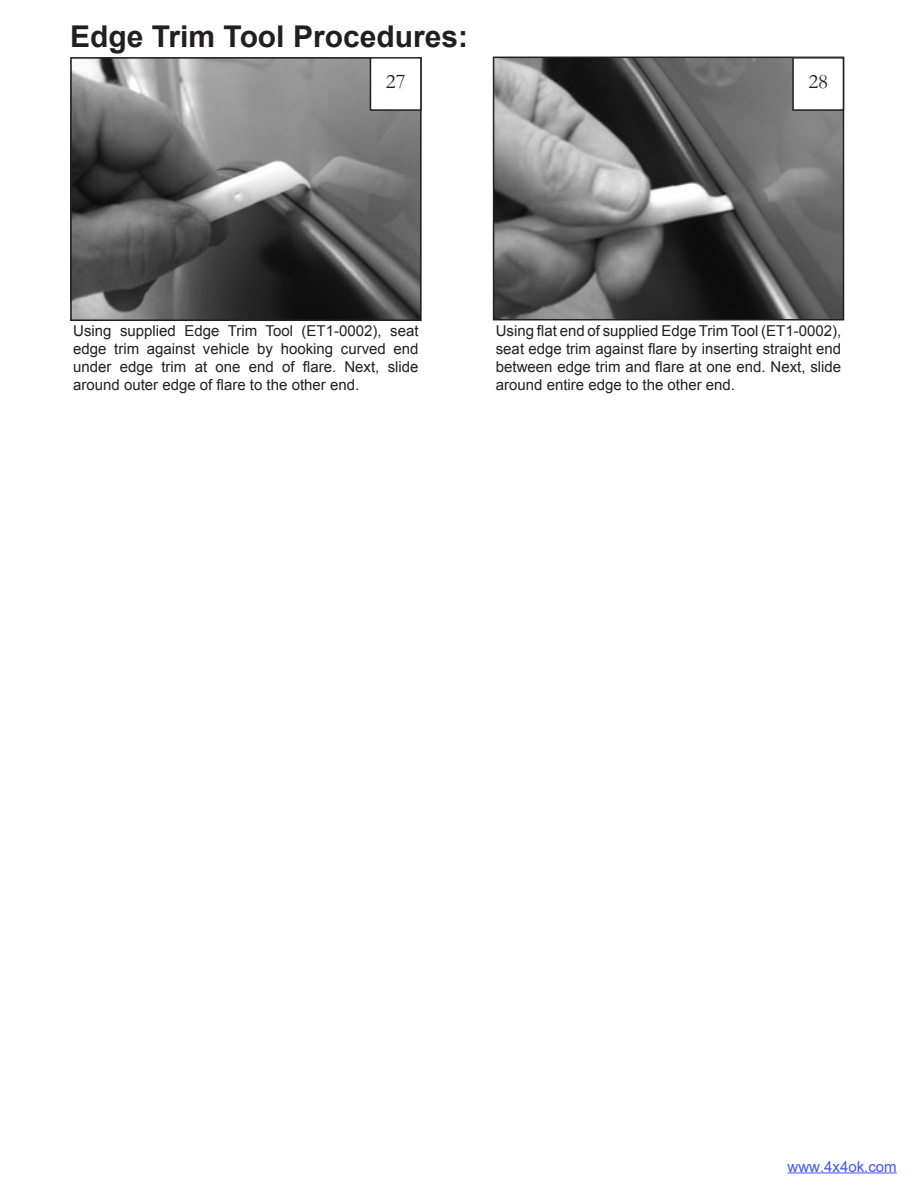
<style>
.page{position:relative;width:918px;height:1188px;background:#fff}
.page>*{position:absolute;margin:0;border:0;box-sizing:border-box;transform-origin:0 0}
.t1{font:700 30px "Arial";color:#231f20}
.t2{font:21px "Garamond";color:#231f20}
.t3{font:15px/18px "Arial";color:#231f20;text-align:justify}
.t4{font:15px "Arial";color:#4054ff}
</style>
<div class="page">
<img style="left:496px;top:60px;width:345px;height:257px">
<div style="left:493px;top:57px;width:351px;height:263px;border:2px solid #231f20"></div>
<img style="left:73px;top:60px;width:346px;height:258px">
<div style="left:70px;top:57px;width:352px;height:264px;border:2px solid #231f20"></div>
<div style="left:370px;top:58px;width:51px;height:52px;background:#fff"></div>
<div style="left:370px;top:57px;width:52px;height:54px;border:2px solid #231f20"></div>
<div style="left:793px;top:58px;width:50px;height:52px;background:#fff"></div>
<div style="left:792px;top:57px;width:52px;height:54px;border:2px solid #231f20"></div>
<hr style="left:788px;top:1173px;width:109px;height:1px;background:#4054ff">
<p class="t1" style="left:70px;top:16px;width:399px">Edge Trim Tool Procedures:</p>
<p class="t2" style="left:386px;top:69px;width:21px">27</p>
<p class="t2" style="left:808px;top:69px;width:21px">28</p>
<p class="t3" style="left:73px;top:322px;width:347px">Using supplied Edge Trim Tool (ET1-0002), seat edge trim against vehicle by hooking curved end under edge trim at one end of flare. Next, slide around outer edge of flare to the other end.</p>
<p class="t3" style="left:496px;top:322px;width:347px">Using flat end of supplied Edge Trim Tool (ET1-0002), seat edge trim against flare by inserting straight end between edge trim and flare at one end. Next, slide around entire edge to the other end.</p>
<p class="t4" style="left:788px;top:1156px;width:111px">www.4x4ok.com</p>
</div>
